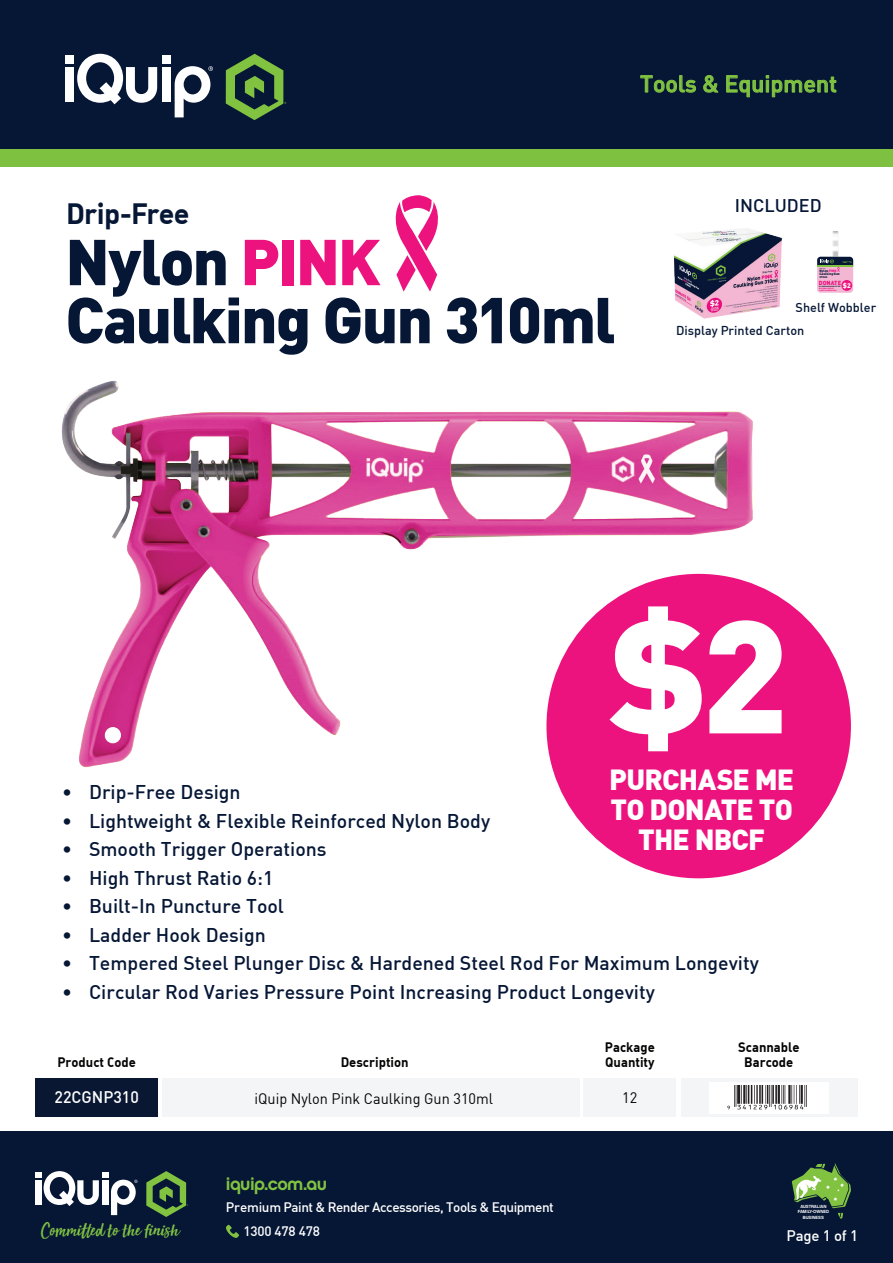
<style>
.page{position:relative;width:893px;height:1263px;background:#fff}
.page>*{position:absolute;margin:0;border:0;box-sizing:border-box;transform-origin:0 0}
.t1{font:900 157.5px "DIN";color:#fff}
.t2{font:900 63.75px/58.1px "DIN";letter-spacing:-.035em;color:#061736}
.t3{font:700 28.8px "DIN Alternate";letter-spacing:-.03em;color:#061736}
.t4{font:900 28.5px/30px "DIN";letter-spacing:-.03em;color:#fff;text-align:center}
.t5{font:500 23.1px "DIN";color:#81c341}
.t6{font:20.55px "Sun Valley";letter-spacing:-.01em;color:#81c341}
.t7{font:500 19.5px "DIN";color:#061736}
.t8{font:18px "Chalet New York Nineteen Seventy";letter-spacing:-.035em;color:#81c341}
.t9{font:500 18px "DIN";color:#061736}
.t10{font:500 16.5px "DIN";color:#fff;scale:.96 1}
.t11{font:15px "DIN";color:#040503;scale:.96 1}
.t12{font:500 15px "DIN";letter-spacing:-.01em;color:#fff}
.t13{font:700 13.5px/15px "DIN Alternate";color:#040503;scale:.96 1}
.t14{font:500 13.5px "DIN";letter-spacing:-.035em;color:#fff}
.t15{font:500 13.5px "DIN";letter-spacing:-.01em;color:#fff}
.t16{font:500 12.6px "DIN";color:#061736}
.t17{font:900 6.75px "DIN";color:#fff}
.t18{font:900 5.85px "DIN";color:#ed137f}
.t19{font:4.5px/5.4px "Chalet New York Nineteen Eighty";letter-spacing:-.01em;color:#fff;text-align:center}
.t20{font:900 3.3px/3.2px "DIN";letter-spacing:.005em;color:#061736}
.t21{font:900 2.85px "DIN";letter-spacing:-.005em;color:#061736}
.t22{font:900 1.65px/1.8px "DIN";color:#ed137f}
.t23{font:900 1.65px "DIN";color:#061736}
.s1{color:#ed137f}
</style>
<div class="page">
<img style="left:61px;top:380px;width:713px;height:388px">
<div style="left:0;top:1132px;width:893px;height:131px;background:#061736"></div>
<svg style="left:226px;top:1225px;width:13px;height:13px"></svg>
<svg style="left:35px;top:1171px;width:103px;height:44px"></svg>
<svg style="left:146px;top:1171px;width:42px;height:46px"></svg>
<svg style="left:792px;top:1163px;width:59px;height:55px"></svg>
<div style="left:0;top:0;width:893px;height:149px;background:#061736"></div>
<div style="left:0;top:149px;width:893px;height:18px;background:#7ec141"></div>
<svg style="left:640px;top:75px;width:56px;height:18px"></svg>
<svg style="left:703px;top:75px;width:16px;height:18px"></svg>
<svg style="left:726px;top:75px;width:111px;height:23px"></svg>
<div style="left:65px;top:55px;width:9px;height:8px;background:#fff"></div>
<div style="left:65px;top:67px;width:9px;height:35px;background:#fff"></div>
<svg style="left:77px;top:54px;width:80px;height:50px"></svg>
<div style="left:162px;top:67px;width:9px;height:35px;background:#fff"></div>
<div style="left:162px;top:55px;width:9px;height:8px;background:#fff"></div>
<svg style="left:175px;top:66px;width:38px;height:51px"></svg>
<svg style="left:226px;top:54px;width:60px;height:66px"></svg>
<div style="left:35px;top:1078px;width:123px;height:39px;background:#0a1733"></div>
<div style="left:584px;top:1078px;width:92px;height:39px;background:#f4f5f6"></div>
<div style="left:162px;top:1078px;width:417px;height:39px;background:#f4f5f6"></div>
<div style="left:681px;top:1078px;width:176px;height:39px;background:#f4f5f6"></div>
<div style="left:709px;top:1083px;width:120px;height:31px;background:#fff"></div>
<svg style="left:727px;top:1085px;width:80px;height:24px"></svg>
<svg style="left:395px;top:195px;width:43px;height:97px"></svg>
<div style="left:546px;top:574px;width:305px;height:304px;background:#ed137f;border-radius:50%"></div>
<img style="left:674px;top:228px;width:108px;height:91px">
<svg style="left:817px;top:232px;width:36px;height:61px"></svg>
<div style="left:841px;top:280px;width:11px;height:11px;background:#ed137f;border-radius:50%"></div>
<p class="t5" style="left:640px;top:69px;width:198px">Tools &amp; Equipment</p>
<h3 class="t3" style="left:66px;top:195px;width:125px">Drip-Free</h3>
<p class="t9" style="left:735px;top:194px;width:88px">INCLUDED</p>
<h2 class="t2" style="left:65px;top:230px;width:552px">Nylon <span class="s1">PINK<br></span>Caulking Gun 310ml</h2>
<p class="t20" style="left:819px;top:269px;width:22px">Nylon <span class="s1">PINK<br></span>Caulking Gun</p>
<p class="t21" style="left:819px;top:275px;width:10px">310ml</p>
<p class="t23" style="left:819px;top:285px;width:23px">BY PURCHASING ME TO THE</p>
<p class="t22" style="left:819px;top:287px;width:19px">NATIONAL BREAST<br>CANCER FOUNDATION</p>
<p class="t18" style="left:819px;top:279px;width:24px">DONATE</p>
<p class="t17" style="left:843px;top:281px;width:9px">$2</p>
<p class="t16" style="left:796px;top:299px;width:82px">Shelf Wobbler</p>
<p class="t16" style="left:676px;top:322px;width:130px">Display Printed Carton</p>
<h1 class="t1" style="left:609px;top:571px;width:181px">$2</h1>
<h3 class="t4" style="left:609px;top:763px;width:186px">PURCHASE ME<br>TO DONATE TO<br>THE NBCF</h3>
<p class="t7" style="left:62px;top:780px;width:180px">• Drip-Free Design</p>
<p class="t7" style="left:62px;top:808px;width:430px">• Lightweight &amp; Flexible Reinforced Nylon Body</p>
<p class="t7" style="left:62px;top:837px;width:266px">• Smooth Trigger Operations</p>
<p class="t7" style="left:62px;top:865px;width:213px">• High Thrust Ratio 6:1</p>
<p class="t7" style="left:62px;top:894px;width:223px">• Built-In Puncture Tool</p>
<p class="t7" style="left:62px;top:922px;width:205px">• Ladder Hook Design</p>
<p class="t7" style="left:62px;top:951px;width:698px">• Tempered Steel Plunger Disc &amp; Hardened Steel Rod For Maximum Longevity</p>
<p class="t7" style="left:62px;top:979px;width:594px">• Circular Rod Varies Pressure Point Increasing Product Longevity</p>
<p class="t13" style="left:57px;top:1054px;width:83px">Product Code</p>
<p class="t13" style="left:341px;top:1054px;width:72px">Description</p>
<p class="t13" style="left:605px;top:1039px;width:54px">Package<br>Quantity</p>
<p class="t13" style="left:738px;top:1039px;width:66px;text-align:center">Scannable<br>Barcode</p>
<p class="t10" style="left:55px;top:1087px;width:89px">22CGNP310</p>
<p class="t11" style="left:255px;top:1089px;width:250px">iQuip Nylon Pink Caulking Gun 310ml</p>
<p class="t11" style="left:622px;top:1088px;width:17px">12</p>
<p class="t8" style="left:226px;top:1173px;width:103px">iquip.com.au</p>
<p class="t14" style="left:226px;top:1199px;width:329px">Premium Paint &amp; Render Accessories, Tools &amp; Equipment</p>
<p class="t6" style="left:41px;top:1212px;width:139px">Committed to the finish</p>
<p class="t15" style="left:243px;top:1222px;width:78px">1300 478 478</p>
<p class="t19" style="left:798px;top:1203px;width:33px">AUSTRALIAN<br>FAMILY-OWNED<br>BUSINESS</p>
<p class="t12" style="left:786px;top:1226px;width:73px">Page 1 of 1</p>
</div>
